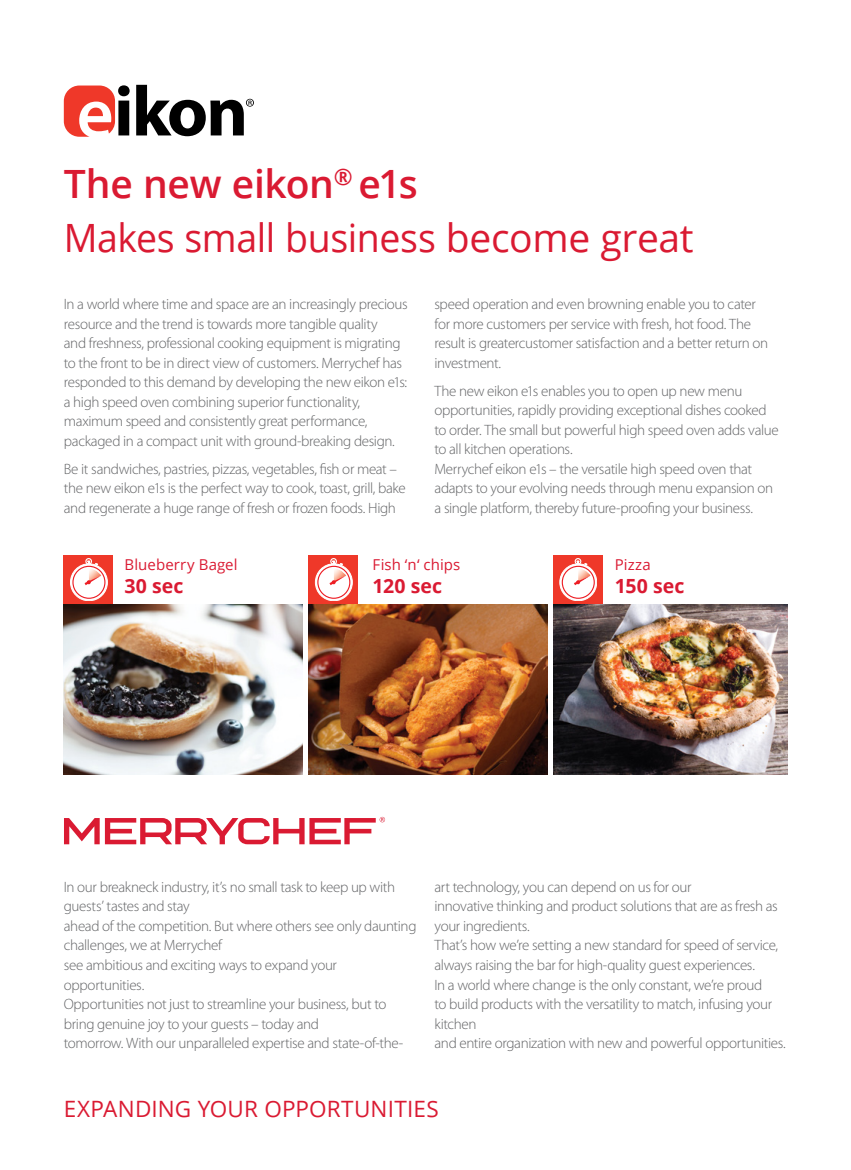
<style>
.page{position:relative;width:851px;height:1170px;background:#fff}
.page>*{position:absolute;margin:0;border:0;box-sizing:border-box;transform-origin:0 0}
.t1{font:39px/54px "Open Sans";letter-spacing:-.01em;color:#da1a32;scale:.96 1}
.t2{font:22.5px "Open Sans";letter-spacing:.005em;color:#da1a32}
.t3{font:700 19.5px "Open Sans";letter-spacing:.005em;color:#da1a32}
.t4{font:300 15px/19.5px "Myriad Pro";letter-spacing:-.025em;color:#636466}
.t5{font:15px "Open Sans";letter-spacing:.005em;color:#da1a32}
.s1{font-weight:600}
</style>
<div class="page">
<svg style="left:64px;top:816px;width:321px;height:28px"></svg>
<svg style="left:64px;top:85px;width:66px;height:52px"></svg>
<svg style="left:136px;top:85px;width:118px;height:51px"></svg>
<div style="left:64px;top:555px;width:49px;height:49px;background:#ef3829"></div>
<svg style="left:70px;top:563px;width:37px;height:37px"></svg>
<div style="left:70px;top:563px;width:38px;height:38px;border:1px solid #fff;border-radius:50%"></div>
<div style="left:73px;top:566px;width:32px;height:32px;background:#fff;border-radius:50%"></div>
<div style="left:72px;top:565px;width:33px;height:33px;border:1px solid #ed1d24;border-radius:50%"></div>
<div style="left:85px;top:558px;width:7px;height:6px;border:1px solid #fff;border-radius:50%"></div>
<svg style="left:85px;top:560px;width:16px;height:25px"></svg>
<div style="left:309px;top:555px;width:49px;height:49px;background:#ef3829"></div>
<svg style="left:315px;top:563px;width:37px;height:37px"></svg>
<div style="left:315px;top:563px;width:37px;height:38px;border:1px solid #fff;border-radius:50%"></div>
<div style="left:318px;top:566px;width:32px;height:32px;background:#fff;border-radius:50%"></div>
<div style="left:317px;top:565px;width:33px;height:33px;border:1px solid #ed1d24;border-radius:50%"></div>
<div style="left:330px;top:558px;width:7px;height:6px;border:1px solid #fff;border-radius:50%"></div>
<svg style="left:329px;top:560px;width:17px;height:25px"></svg>
<div style="left:553px;top:555px;width:49px;height:49px;background:#ef3829"></div>
<svg style="left:559px;top:563px;width:37px;height:37px"></svg>
<div style="left:559px;top:563px;width:38px;height:38px;border:1px solid #fff;border-radius:50%"></div>
<div style="left:562px;top:566px;width:32px;height:32px;background:#fff;border-radius:50%"></div>
<div style="left:561px;top:565px;width:33px;height:33px;border:1px solid #ed1d24;border-radius:50%"></div>
<div style="left:574px;top:558px;width:7px;height:6px;border:1px solid #fff;border-radius:50%"></div>
<svg style="left:573px;top:560px;width:17px;height:25px"></svg>
<img style="left:64px;top:604px;width:238px;height:170px">
<img style="left:309px;top:604px;width:238px;height:170px">
<img style="left:553px;top:604px;width:234px;height:170px">
<h1 class="t1" style="left:64px;top:161px;width:657px"><span class="s1">The new eikon</span><sup>®</sup> <span class="s1">e1s<br></span>Makes small business become great</h1>
<p class="t4" style="left:64px;top:295px;width:345px">In a world where time and space are an increasingly precious resource and the trend is towards more tangible quality<br>and freshness, professional cooking equipment is migrating to the front to be in direct view of customers. Merrychef has responded to this demand by developing the new eikon e1s: a high speed oven combining superior functionality, maximum speed and consistently great performance, packaged in a compact unit with ground-breaking design.</p>
<p class="t4" style="left:64px;top:460px;width:343px">Be it sandwiches, pastries, pizzas, vegetables, fish or meat – the new eikon e1s is the perfect way to cook, toast, grill, bake and regenerate a huge range of fresh or frozen foods. High</p>
<p class="t4" style="left:434px;top:295px;width:335px">speed operation and even browning enable you to cater for more customers per service with fresh, hot food. The result is greatercustomer satisfaction and a better return on investment.</p>
<p class="t4" style="left:434px;top:382px;width:346px">The new eikon e1s enables you to open up new menu opportunities, rapidly providing exceptional dishes cooked to order. The small but powerful high speed oven adds value to all kitchen operations.<br>Merrychef eikon e1s – the versatile high speed oven that adapts to your evolving needs through menu expansion on a single platform, thereby future-proofing your business.</p>
<p class="t5" style="left:124px;top:559px;width:115px">Blueberry Bagel</p>
<h3 class="t3" style="left:124px;top:578px;width:61px">30 sec</h3>
<p class="t5" style="left:372px;top:559px;width:89px">Fish ‘n‘ chips</p>
<h3 class="t3" style="left:372px;top:578px;width:71px">120 sec</h3>
<p class="t5" style="left:614px;top:559px;width:37px">Pizza</p>
<h3 class="t3" style="left:614px;top:578px;width:71px">150 sec</h3>
<p class="t4" style="left:64px;top:878px;width:354px">In our breakneck industry, it’s no small task to keep up with guests’ tastes and stay<br>ahead of the competition. But where others see only daunting challenges, we at Merrychef<br>see ambitious and exciting ways to expand your opportunities.<br>Opportunities not just to streamline your business, but to bring genuine joy to your guests – today and<br>tomorrow. With our unparalleled expertise and state-of-the-</p>
<p class="t4" style="left:434px;top:878px;width:353px">art technology, you can depend on us for our<br>innovative thinking and product solutions that are as fresh as your ingredients.<br>That’s how we’re setting a new standard for speed of service, always raising the bar for high-quality guest experiences.<br>In a world where change is the only constant, we’re proud<br>to build products with the versatility to match, infusing your kitchen<br>and entire organization with new and powerful opportunities.</p>
<h2 class="t2" style="left:64px;top:1099px;width:376px">EXPANDING YOUR OPPORTUNITIES</h2>
</div>
